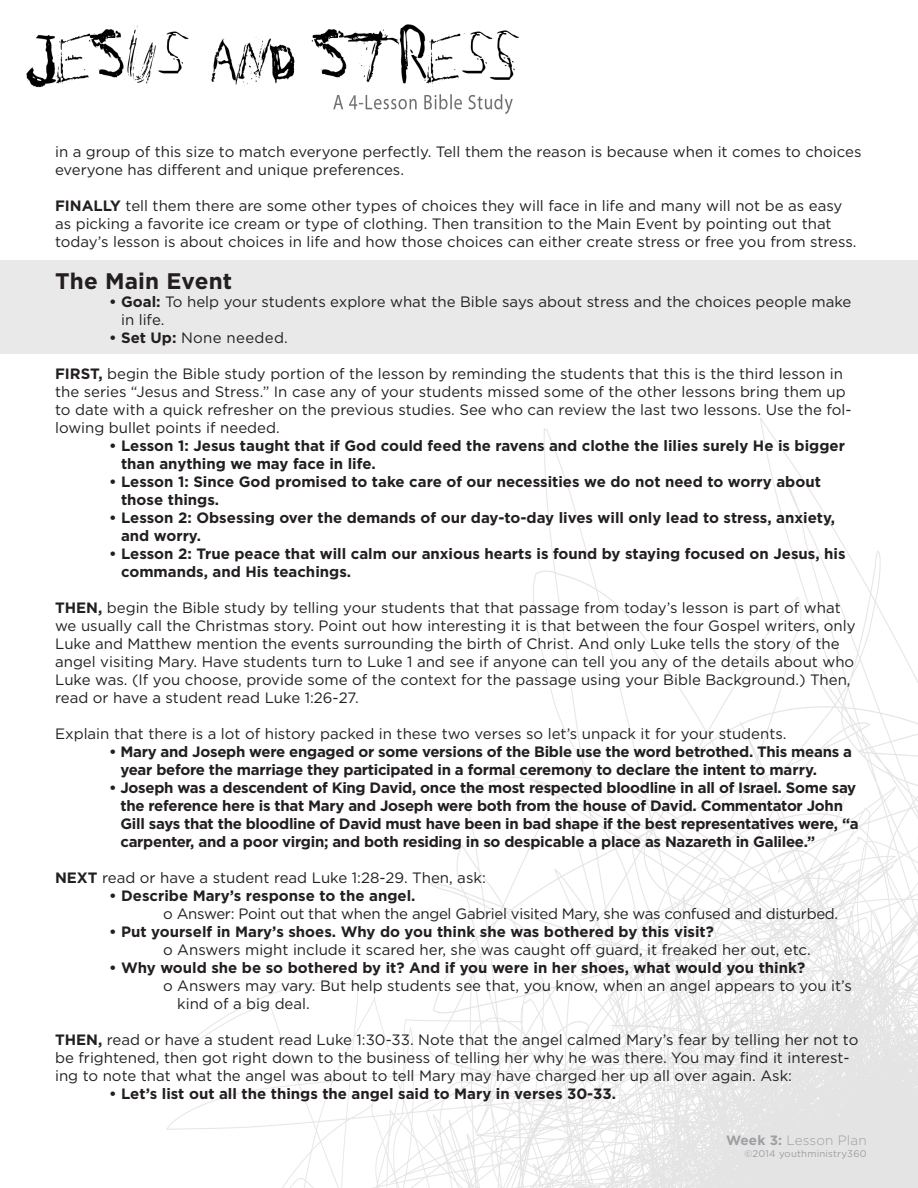
<style>
.page{position:relative;width:918px;height:1188px;background:#fff}
.page>*{position:absolute;margin:0;border:0;box-sizing:border-box;transform-origin:0 0}
.t1{font:700 22.5px "Gotham";letter-spacing:.01em;color:#231f20}
.t2{font:15px/18px "Gotham";color:#231f20}
.t3{font:700 15px/18px "Gotham";letter-spacing:-.015em;color:#231f20}
.t4{font:15px "Gotham";letter-spacing:-.02em;color:#231f20}
.t5{font:15px "Gotham";letter-spacing:.02em;color:#231f20}
.t6{font:300 13.5px "Gotham";letter-spacing:.01em;color:#9d9fa2}
.t7{font:9.6px "Gotham";letter-spacing:.02em;color:#9d9fa2}
.s1{font-weight:700}
</style>
<div class="page">
<img style="left:26px;top:24px;width:892px;height:1164px">
<div style="left:0;top:260px;width:918px;height:94px;background:#e9e9e9"></div>
<p class="t2" style="left:55px;top:142px;width:808px">in a group of this size to match everyone perfectly. Tell them the reason is because when it comes to choices everyone has different and unique preferences.</p>
<p class="t2" style="left:55px;top:196px;width:803px"><span class="s1">FINALLY</span> tell them there are some other types of choices they will face in life and many will not be as easy as picking a favorite ice cream or type of clothing. Then transition to the Main Event by pointing out that today’s lesson is about choices in life and how those choices can either create stress or free you from stress.</p>
<p class="t1" style="left:55px;top:266px;width:179px">The Main Event</p>
<p class="t2" style="left:121px;top:292px;width:732px;text-indent:-12px"><span class="s1">• Goal:</span> To help your students explore what the Bible says about stress and the choices people make in life.</p>
<p class="t5" style="left:109px;top:328px;width:180px"><span class="s1">• Set Up:</span> None needed.</p>
<p class="t2" style="left:55px;top:364px;width:798px"><span class="s1">FIRST,</span> begin the Bible study portion of the lesson by reminding the students that this is the third lesson in the series “Jesus and Stress.” In case any of your students missed some of the other lessons bring them up to date with a quick refresher on the previous studies. See who can review the last two lessons. Use the fol&shy;lowing bullet points if needed.</p>
<p class="t3" style="left:121px;top:436px;width:725px;text-indent:-12px">• Lesson 1: Jesus taught that if God could feed the ravens and clothe the lilies surely He is bigger than anything we may face in life.</p>
<p class="t3" style="left:121px;top:472px;width:701px;text-indent:-12px">• Lesson 1: Since God promised to take care of our necessities we do not need to worry about those things.</p>
<p class="t3" style="left:121px;top:508px;width:716px;text-indent:-12px">• Lesson 2: Obsessing over the demands of our day-to-day lives will only lead to stress, anxiety, and worry.</p>
<p class="t3" style="left:121px;top:544px;width:726px;text-indent:-12px">• Lesson 2: True peace that will calm our anxious hearts is found by staying focused on Jesus, his commands, and His teachings.</p>
<p class="t2" style="left:55px;top:598px;width:802px"><span class="s1">THEN,</span> begin the Bible study by telling your students that that passage from today’s lesson is part of what we usually call the Christmas story. Point out how interesting it is that between the four Gospel writers, only Luke and Matthew mention the events surrounding the birth of Christ. And only Luke tells the story of the angel visiting Mary. Have students turn to Luke 1 and see if anyone can tell you any of the details about who Luke was. (If you choose, provide some of the context for the passage using your Bible Background.) Then, read or have a student read Luke 1:26-27.</p>
<p class="t2" style="left:55px;top:724px;width:733px">Explain that there is a lot of history packed in these two verses so let’s unpack it for your students.</p>
<p class="t3" style="left:120px;top:742px;width:733px;text-indent:-11px">• Mary and Joseph were engaged or some versions of the Bible use the word betrothed. This means a year before the marriage they participated in a formal ceremony to declare the intent to marry.</p>
<p class="t3" style="left:120px;top:778px;width:740px;text-indent:-11px">• Joseph was a descendent of King David, once the most respected bloodline in all of Israel. Some say the reference here is that Mary and Joseph were both from the house of David. Commentator John Gill says that the bloodline of David must have been in bad shape if the best representatives were, “a carpenter, and a poor virgin; and both residing in so despicable a place as Nazareth in Galilee.”</p>
<p class="t2" style="left:55px;top:868px;width:432px"><span class="s1">NEXT</span> read or have a student read Luke 1:28-29. Then, ask:</p>
<p class="t3" style="left:109px;top:886px;width:308px">• Describe Mary’s response to the angel.</p>
<p class="t4" style="left:163px;top:904px;width:677px">o Answer: Point out that when the angel Gabriel visited Mary, she was confused and disturbed.</p>
<p class="t3" style="left:109px;top:922px;width:606px">• Put yourself in Mary’s shoes. Why do you think she was bothered by this visit?</p>
<p class="t2" style="left:163px;top:940px;width:649px">o Answers might include it scared her, she was caught off guard, it freaked her out, etc.</p>
<p class="t3" style="left:109px;top:958px;width:698px">• Why would she be so bothered by it? And if you were in her shoes, what would you think?</p>
<p class="t2" style="left:177px;top:976px;width:676px;text-indent:-14px">o Answers may vary. But help students see that, you know, when an angel appears to you it’s kind of a big deal.</p>
<p class="t2" style="left:55px;top:1030px;width:805px"><span class="s1">THEN,</span> read or have a student read Luke 1:30-33. Note that the angel calmed Mary’s fear by telling her not to be frightened, then got right down to the business of telling her why he was there. You may find it interest&shy;ing to note that what the angel was about to tell Mary may have charged her up all over again. Ask:</p>
<p class="t3" style="left:109px;top:1084px;width:509px">• Let’s list out all the things the angel said to Mary in verses 30-33.</p>
<p class="t6" style="left:726px;top:1131px;width:142px"><span class="s1">Week 3:</span> Lesson Plan</p>
<p class="t7" style="left:744px;top:1147px;width:124px">©2014 youthministry360</p>
</div>
